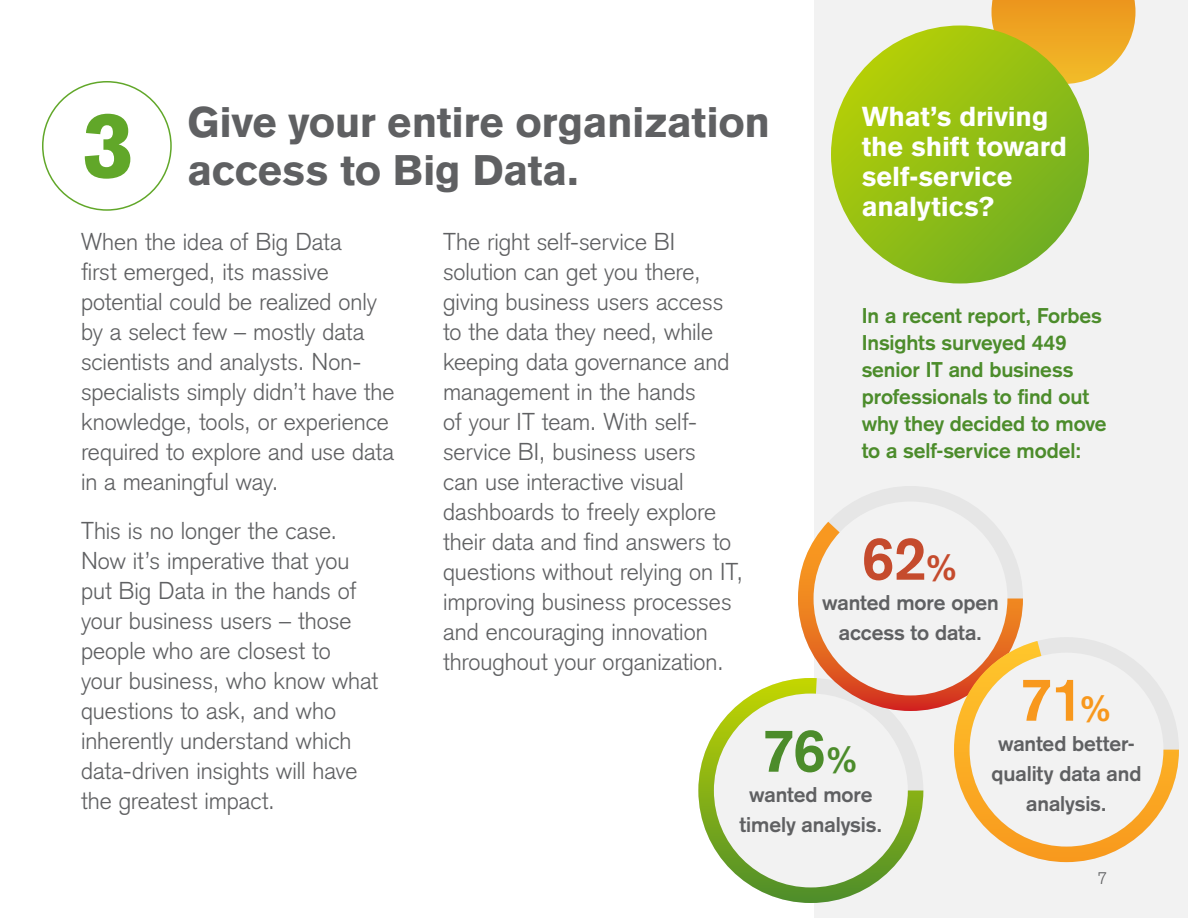
<style>
.page{position:relative;width:1188px;height:918px;background:#fff}
.page>*{position:absolute;margin:0;border:0;box-sizing:border-box;transform-origin:0 0}
.t1{font:700 60px "Basic Commercial LT Pro";color:#4c8c2b}
.t2{font:700 60px "Basic Commercial LT Pro";color:#c54b2d}
.t3{font:700 60px "Basic Commercial LT Pro";color:#f8981d}
.t4{font:900 42px/48px "Basic Commercial LT Pro";letter-spacing:-.01em;color:#5f6062}
.t5{font:900 27px/30px "Basic Commercial LT Pro";letter-spacing:-.005em;color:#fff}
.t6{font:300 24px/30px "Basic Commercial LT Pro";color:#5f6062}
.t7{font:700 21px/27px "Basic Commercial LT Pro";letter-spacing:-.005em;color:#4c8c2b}
.t8{font:700 21px/30px "Basic Commercial LT Pro";letter-spacing:-.005em;color:#5f6062;text-align:center}
.t9{font:300 16.5px "Basic Commercial LT Pro";color:#5f6062}
.s1{font-size:91.5px;color:#61a729}
.s2{font-size:36px}
</style>
<div class="page">
<div style="left:814px;top:0;width:374px;height:918px;background:#f2f2f2"></div>
<svg style="left:992px;top:0;width:144px;height:84px;background:#eead3a"></svg>
<svg style="left:831px;top:26px;width:258px;height:258px;background:#92be15"></svg>
<svg style="left:698px;top:678px;width:225px;height:225px"></svg>
<svg style="left:828px;top:486px;width:164px;height:36px"></svg>
<svg style="left:798px;top:522px;width:225px;height:189px"></svg>
<svg style="left:954px;top:641px;width:225px;height:221px"></svg>
<h2 class="t4" style="left:188px;top:98px;width:584px;text-indent:-105px"><span class="s1">3</span> Give your entire organization access to Big Data.</h2>
<p class="t6" style="left:81px;top:226px;width:315px">When the idea of Big Data<br>first emerged, its massive potential could be realized only by a select few – mostly data scientists and analysts. Non&shy;specialists simply didn’t have the knowledge, tools, or experience required to explore and use data in a meaningful way.</p>
<p class="t6" style="left:81px;top:516px;width:299px">This is no longer the case.<br>Now it’s imperative that you put Big Data in the hands of your business users – those people who are closest to<br>your business, who know what questions to ask, and who inherently understand which data-driven insights will have the greatest impact.</p>
<p class="t5" style="left:862px;top:101px;width:207px">What’s driving the shift toward self-service analytics?</p>
<p class="t6" style="left:443px;top:226px;width:302px">The right self-service BI solution can get you there, giving business users access to the data they need, while keeping data governance and management in the hands<br>of your IT team. With self&shy;service BI, business users<br>can use interactive visual dashboards to freely explore their data and find answers to questions without relying on IT, improving business processes and encouraging innovation throughout your organization.</p>
<p class="t7" style="left:862px;top:301px;width:246px">In a recent report, Forbes<br>Insights surveyed 449 senior IT and business professionals to find out why they decided to move to a self-service model:</p>
<h1 class="t2" style="left:862px;top:523px;width:99px">62<span class="s2">%</span></h1>
<p class="t8" style="left:822px;top:587px;width:178px">wanted more open access to data.</p>
<h1 class="t3" style="left:1020px;top:664px;width:95px">71<span class="s2">%</span></h1>
<p class="t8" style="left:992px;top:728px;width:151px">wanted better&shy;quality data and analysis.</p>
<h1 class="t1" style="left:762px;top:715px;width:100px">76<span class="s2">%</span></h1>
<p class="t8" style="left:740px;top:779px;width:144px">wanted more timely analysis.</p>
<p class="t9" style="left:1098px;top:868px;width:11px">7</p>
</div>
